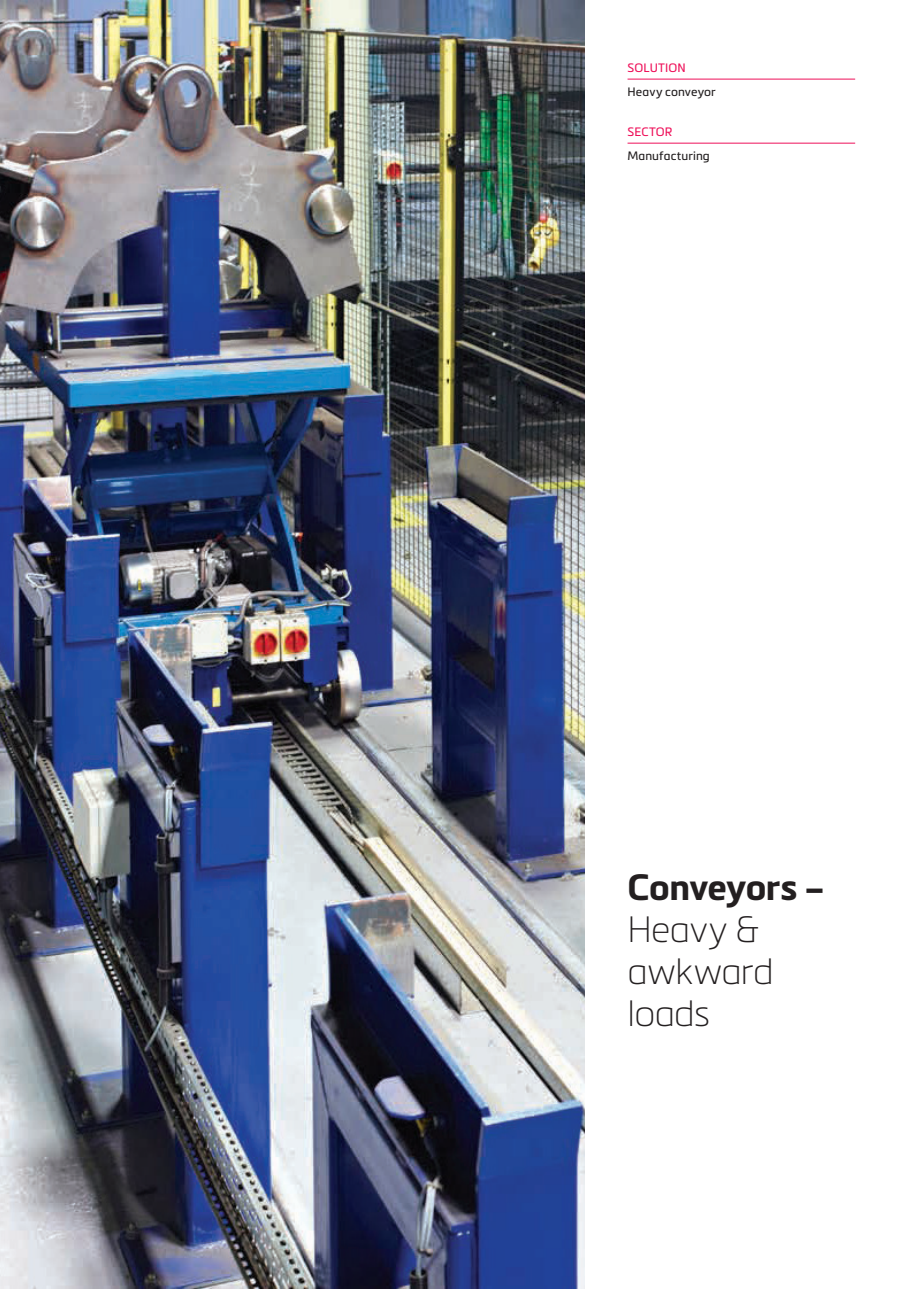
<style>
.page{position:relative;width:919px;height:1289px;background:#fff}
.page>*{position:absolute;margin:0;border:0;box-sizing:border-box;transform-origin:0 0}
.t1{font:36px/42px "Metronic Pro Air";letter-spacing:-.015em;color:#231f20}
.t2{font:700 36px "Metronic Pro";letter-spacing:-.015em;color:#231f20}
.t3{font:12px "Metronic Pro";letter-spacing:.005em;color:#231f20}
.t4{font:12px "Metronic Pro";letter-spacing:.01em;color:#ee1059}
</style>
<div class="page">
<img style="left:0;top:0;width:584px;height:1288px">
<hr style="left:627px;top:79px;width:228px;height:1px;background:#ee1059">
<hr style="left:627px;top:143px;width:228px;height:1px;background:#ee1059">
<p class="t4" style="left:627px;top:59px;width:60px">SOLUTION</p>
<p class="t3" style="left:627px;top:83px;width:90px">Heavy conveyor</p>
<p class="t4" style="left:627px;top:123px;width:46px">SECTOR</p>
<p class="t3" style="left:627px;top:147px;width:84px">Manufacturing</p>
<h1 class="t2" style="left:627px;top:864px;width:199px">Conveyors –</h1>
<h1 class="t1" style="left:627px;top:906px;width:148px">Heavy &amp; awkward loads</h1>
</div>
